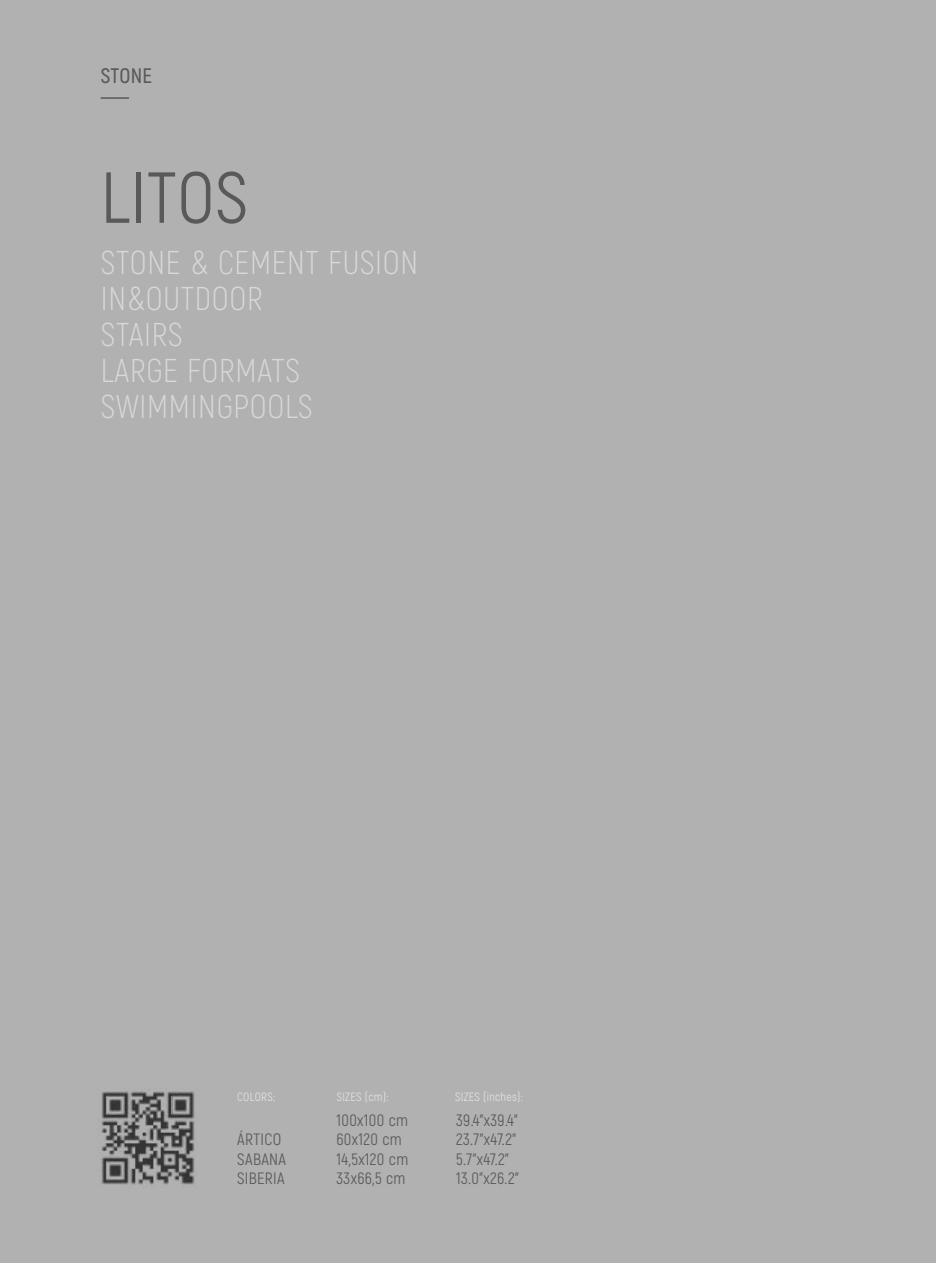
<style>
.page{position:relative;width:936px;height:1263px;background:#fff}
.page>*{position:absolute;margin:0;border:0;box-sizing:border-box;transform-origin:0 0}
.t1{font:72px "Akrobat";letter-spacing:.01em;color:#585a5a}
.t2{font:300 33px/36px "Akrobat";letter-spacing:.02em;color:#d8d8d6}
.t3{font:600 21px "Akrobat";letter-spacing:.01em;color:#585a5a}
.t4{font:16.5px/19.5px "Akrobat";letter-spacing:.02em;color:#585a5a}
.t5{font:12px "Akrobat";letter-spacing:.02em;color:#e4e3e2}
</style>
<div class="page">
<div style="left:0;top:0;width:935px;height:1263px;background:#b1b1b1"></div>
<hr style="left:101px;top:97px;width:28px;height:2px;background:#585a5a">
<img style="left:101px;top:1089px;width:94px;height:96px">
<p class="t3" style="left:101px;top:63px;width:53px">STONE</p>
<h1 class="t1" style="left:101px;top:155px;width:149px">LITOS</h1>
<h2 class="t2" style="left:101px;top:244px;width:319px">STONE &amp; CEMENT FUSION<br>IN&amp;OUTDOOR<br>STAIRS<br>LARGE FORMATS<br>SWIMMINGPOOLS</h2>
<p class="t5" style="left:237px;top:1090px;width:39px">COLORS:</p>
<p class="t5" style="left:337px;top:1090px;width:53px">SIZES (cm):</p>
<p class="t5" style="left:455px;top:1090px;width:69px">SIZES (inches):</p>
<p class="t4" style="left:336px;top:1110px;width:73px">100x100 cm<br>60x120 cm<br>14,5x120 cm<br>33x66,5 cm</p>
<p class="t4" style="left:456px;top:1110px;width:64px">39.4”x39.4”<br>23.7”x47.2”<br>5.7”x47.2”<br>13.0”x26.2”</p>
<p class="t4" style="left:237px;top:1130px;width:50px">ÁRTICO<br>SABANA<br>SIBERIA</p>
</div>
